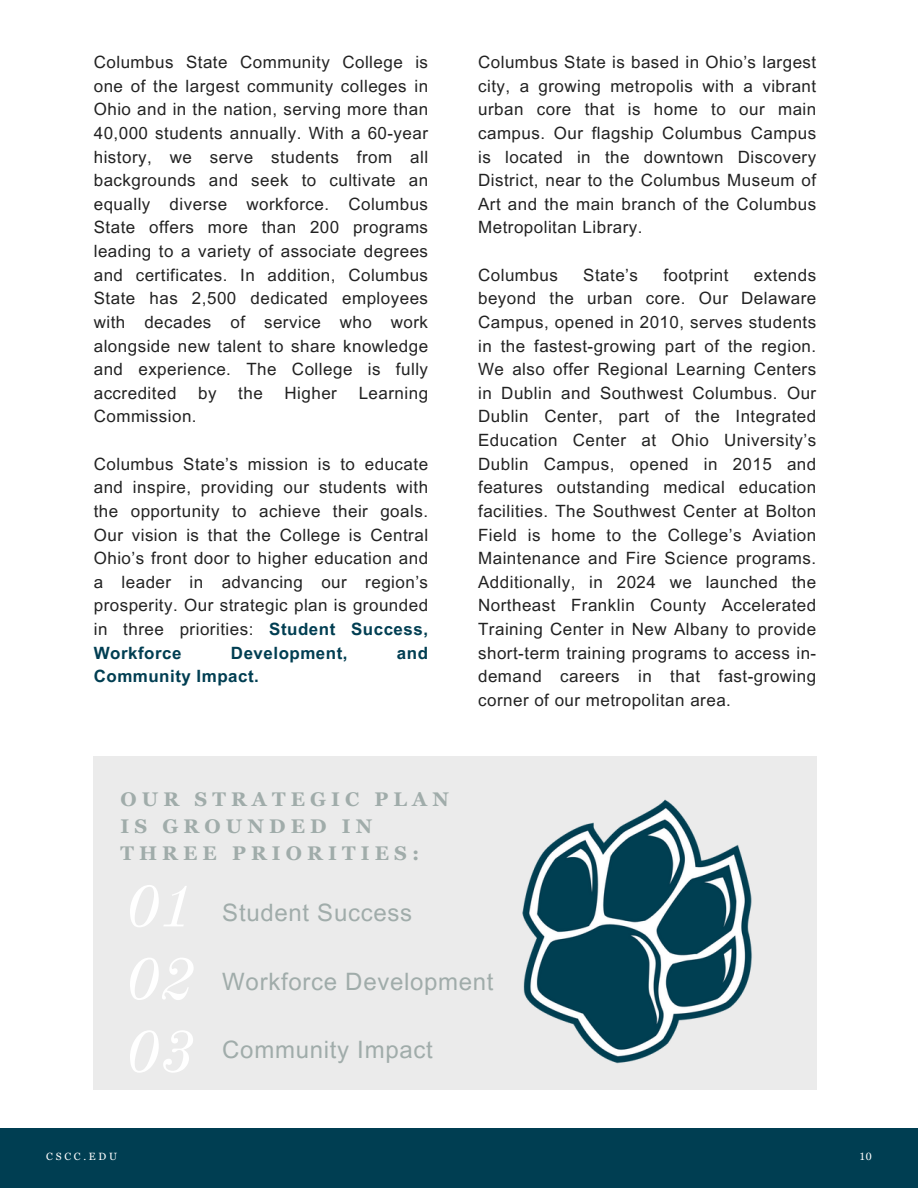
<style>
.page{position:relative;width:918px;height:1188px;background:#fff}
.page>*{position:absolute;margin:0;border:0;box-sizing:border-box;transform-origin:0 0}
.t1{font:24px "Arial MT Pro";letter-spacing:.03em;color:#a0acaa}
.t2{font:700 19.8px/27px "Georgia Pro";letter-spacing:.26em;color:#a0acaa}
.t3{font:16.95px/23.7px "Arial MT Pro";letter-spacing:.03em;color:#222;text-align:justify}
.t4{font:700 16.95px "Arial MT Pro";letter-spacing:.03em;color:#003e52}
.t5{font:10.5px "Georgia Pro";letter-spacing:.26em;color:#fff}
.s1{font-weight:700;color:#003e52}
</style>
<div class="page">
<div style="left:94px;top:756px;width:723px;height:333px;background:#ebebeb"></div>
<img style="left:522px;top:799px;width:230px;height:265px">
<div style="left:0;top:1129px;width:918px;height:59px;background:#003e52"></div>
<h3 class="t3" style="left:94px;top:52px;width:336px">Columbus State Community College is one of the largest community colleges in Ohio and in the nation, serving more than 40,000 students annually. With a 60-year history, we serve students from all backgrounds and seek to cultivate an equally diverse workforce. Columbus State offers more than 200 programs leading to a variety of associate degrees and certificates. In addition, Columbus State has 2,500 dedicated employees with decades of service who work alongside new talent to share knowledge and experience. The College is fully accredited</h3>
<h3 class="t3" style="left:198px;top:383px;width:20px">by</h3>
<h3 class="t3" style="left:238px;top:383px;width:26px">the</h3>
<h3 class="t3" style="left:285px;top:383px;width:54px">Higher</h3>
<h3 class="t3" style="left:359px;top:383px;width:71px">Learning</h3>
<h3 class="t3" style="left:94px;top:407px;width:104px">Commission.</h3>
<h3 class="t3" style="left:94px;top:454px;width:336px">Columbus State’s mission is to educate and inspire, providing our students with the opportunity to achieve their goals.<br>Our vision is that the College is Central Ohio’s front door to higher education and a leader in advancing our region’s prosperity. Our strategic plan is grounded in three priorities: <span class="s1">Student Success, Workforce</span></h3>
<h3 class="t4" style="left:231px;top:646px;width:118px">Development,</h3>
<h3 class="t4" style="left:397px;top:646px;width:33px">and</h3>
<h3 class="t4" style="left:94px;top:670px;width:167px">Community Impact.</h3>
<h3 class="t3" style="left:478px;top:52px;width:340px">Columbus State is based in Ohio’s largest city, a growing metropolis with a vibrant urban core that is home to our main campus. Our flagship Columbus Campus is located in the downtown Discovery District, near to the Columbus Museum of Art and the main branch of the Columbus Metropolitan Library.</h3>
<h2 class="t3" style="left:478px;top:265px;width:81px">Columbus</h2>
<h2 class="t3" style="left:583px;top:265px;width:56px">State’s</h2>
<h2 class="t3" style="left:663px;top:265px;width:67px">footprint</h2>
<h2 class="t3" style="left:478px;top:265px;width:340px;text-indent:276px">extends beyond the urban core. Our Delaware Campus, opened in 2010, serves students in the fastest-growing part of the region.<br>We also offer Regional Learning Centers in Dublin and Southwest Columbus. Our Dublin Center, part of the Integrated Education Center at Ohio University’s Dublin Campus, opened in 2015 and features outstanding medical education facilities. The Southwest Center at Bolton Field is home to the College’s Aviation Maintenance and Fire Science programs.<br>Additionally, in 2024 we launched the Northeast Franklin County Accelerated Training Center in New Albany to provide short-term training programs to access in&shy;demand careers in that fast-growing corner of our metropolitan area.</h2>
<p class="t2" style="left:120px;top:786px;width:330px">OUR STRATEGIC PLAN<br>IS GROUNDED IN<br>THREE PRIORITIES:</p>
<p class="t1" style="left:222px;top:904px;width:191px">Student Success</p>
<h1 class="t1" style="left:222px;top:972px;width:273px">Workforce Development</h1>
<h1 class="t1" style="left:222px;top:1041px;width:212px">Community Impact</h1>
<p class="t5" style="left:46px;top:1151px;width:72px">CSCC.EDU</p>
<p class="t5" style="left:860px;top:1151px;width:14px">10</p>
</div>
